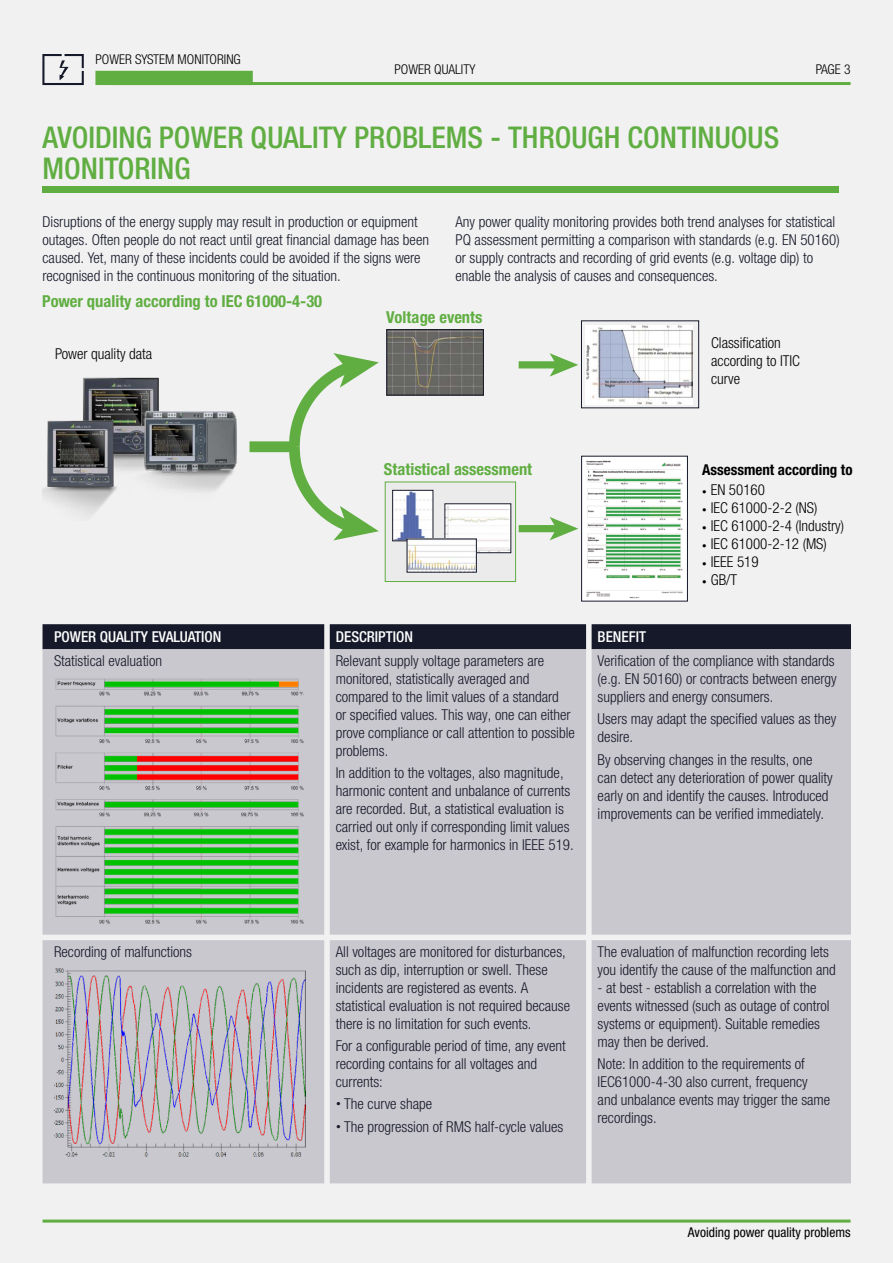
<style>
.page{position:relative;width:893px;height:1263px;background:#f1f1f1}
.page>*{position:absolute;margin:0;border:0;box-sizing:border-box;transform-origin:0 0}
.t1{font:500 condensed 30px/31.5px "Helvetica Neue LTW1 G";color:#60ae42}
.t2{font:700 condensed 16.5px "Helvetica Neue LTW1 G";color:#60ae42}
.t3{font:300 condensed 15px/18px "Helvetica Neue LTW1 G";color:#161929}
.t4{font:300 condensed 15px/18px "Helvetica Neue LTW1 G";color:#000}
.t5{font:500 condensed 15px "Helvetica Neue LTW1 G";color:#fff}
.t6{font:700 condensed 15px "Helvetica Neue LTW1 G";color:#000}
.t7{font:300 condensed 13.5px "Helvetica Neue LTW1 G";color:#000}
.t8{font:condensed 13.5px "Helvetica Neue LTW1 G";color:#000}
.s1{font-size:9px}
.s2{font-family:"Helvetica Neue";font-weight:400;font-stretch:normal}
</style>
<div class="page">
<hr style="left:111px;top:82px;width:739px;height:3px;background:#60ae42">
<div style="left:95px;top:71px;width:158px;height:14px;background:#60ae42"></div>
<svg style="left:42px;top:54px;width:42px;height:31px"></svg>
<div style="left:43px;top:186px;width:796px;height:7px;background:#60ae42"></div>
<div style="left:43px;top:624px;width:808px;height:25px;background:#161929"></div>
<div style="left:43px;top:649px;width:808px;height:534px;background:#cac8cf"></div>
<img style="left:54px;top:678px;width:252px;height:250px">
<img style="left:54px;top:968px;width:251px;height:190px">
<svg style="left:385px;top:482px;width:131px;height:99px"></svg>
<div style="left:385px;top:482px;width:131px;height:100px;border:1px solid #60ae42"></div>
<img style="left:583px;top:458px;width:103px;height:141px">
<div style="left:581px;top:456px;width:107px;height:145px;border:1px solid #161929"></div>
<img style="left:42px;top:377px;width:195px;height:138px">
<div style="left:249px;top:441px;width:47px;height:11px;background:#60ae42"></div>
<div style="left:519px;top:525px;width:39px;height:7px;background:#60ae42"></div>
<svg style="left:550px;top:517px;width:28px;height:23px"></svg>
<div style="left:519px;top:361px;width:39px;height:7px;background:#60ae42"></div>
<svg style="left:550px;top:353px;width:28px;height:24px"></svg>
<img style="left:586px;top:326px;width:107px;height:78px">
<img style="left:389px;top:331px;width:93px;height:62px">
<img style="left:394px;top:492px;width:37px;height:47px">
<img style="left:447px;top:506px;width:62px;height:45px">
<svg style="left:284px;top:353px;width:95px;height:187px"></svg>
<div style="left:581px;top:321px;width:118px;height:87px;border:1px solid #161929"></div>
<div style="left:387px;top:329px;width:97px;height:66px;border:1px solid #161929"></div>
<div style="left:392px;top:490px;width:41px;height:51px;border:1px solid #161929"></div>
<img style="left:409px;top:541px;width:65px;height:29px">
<hr style="left:43px;top:1219px;width:808px;height:3px;background:#60ae42">
<p class="t7" style="left:95px;top:51px;width:147px">POWER SYSTEM MONITORING</p>
<p class="t7" style="left:394px;top:62px;width:82px">POWER QUALITY</p>
<p class="t7" style="left:816px;top:62px;width:36px">PAGE 3</p>
<h1 class="t1" style="left:43px;top:122px;width:738px">AVOIDING POWER QUALITY PROBLEMS - THROUGH CONTINUOUS<br>MONITORING</h1>
<p class="t3" style="left:43px;top:212px;width:388px">Disruptions of the energy supply may result in production or equipment outages. Often people do not react until great financial damage has been caused. Yet, many of these incidents could be avoided if the signs were recognised in the continuous monitoring of the situation.</p>
<p class="t3" style="left:455px;top:212px;width:386px">Any power quality monitoring provides both trend analyses for statistical PQ assessment permitting a comparison with standards (e.g. EN 50160) or supply contracts and recording of grid events (e.g. voltage dip) to enable the analysis of causes and consequences.</p>
<p class="t2" style="left:42px;top:291px;width:281px">Power quality according to IEC 61000-4-30</p>
<p class="t4" style="left:55px;top:345px;width:99px">Power quality data</p>
<p class="t2" style="left:386px;top:307px;width:98px">Voltage events</p>
<p class="t2" style="left:384px;top:459px;width:150px">Statistical assessment</p>
<p class="t4" style="left:711px;top:334px;width:90px">Classification according to ITIC curve</p>
<p class="t6" style="left:702px;top:460px;width:152px">Assessment according to</p>
<p class="t4" style="left:702px;top:481px;width:64px"><span class="s1">•</span> EN 50160</p>
<p class="t4" style="left:702px;top:499px;width:117px"><span class="s1">•</span> IEC 61000-2-2 (NS)</p>
<p class="t4" style="left:702px;top:517px;width:144px"><span class="s1">•</span> IEC 61000-2-4 (Industry)</p>
<p class="t4" style="left:702px;top:535px;width:126px"><span class="s1">•</span> IEC 61000-2-12 (MS)</p>
<p class="t4" style="left:702px;top:553px;width:58px"><span class="s1">•</span> IEEE 519</p>
<p class="t4" style="left:702px;top:571px;width:36px"><span class="s1">•</span> GB/T</p>
<p class="t5" style="left:54px;top:628px;width:169px">POWER QUALITY EVALUATION</p>
<p class="t5" style="left:336px;top:628px;width:79px">DESCRIPTION</p>
<p class="t5" style="left:598px;top:628px;width:50px">BENEFIT</p>
<p class="t3" style="left:54px;top:652px;width:110px">Statistical evaluation</p>
<p class="t3" style="left:336px;top:652px;width:241px">Relevant supply voltage parameters are monitored, statistically averaged and compared to the limit values of a standard<br>or specified values. This way, one can either prove compliance or call attention to possible problems.</p>
<p class="t3" style="left:336px;top:764px;width:239px">In addition to the voltages, also magnitude, harmonic content and unbalance of currents are recorded. But, a statistical evaluation is carried out only if corresponding limit values exist, for example for harmonics in IEEE 519.</p>
<p class="t3" style="left:598px;top:652px;width:240px">Verification of the compliance with standards (e.g. EN 50160) or contracts between energy suppliers and energy consumers.</p>
<p class="t3" style="left:598px;top:710px;width:240px">Users may adapt the specified values as they desire.</p>
<p class="t3" style="left:598px;top:750px;width:237px">By observing changes in the results, one can detect any deterioration of power quality early on and identify the causes. Introduced improvements can be verified immediately.</p>
<p class="t3" style="left:54px;top:943px;width:140px">Recording of malfunctions</p>
<p class="t3" style="left:336px;top:943px;width:236px">All voltages are monitored for disturbances, such as dip, interruption or swell. These incidents are registered as events. A statistical evaluation is not required because there is no limitation for such events.</p>
<p class="t3" style="left:336px;top:1037px;width:232px">For a configurable period of time, any event recording contains for all voltages and currents:</p>
<p class="t3" style="left:336px;top:1095px;width:98px"><span class="s2">•</span> The curve shape</p>
<p class="t3" style="left:336px;top:1117px;width:229px"><span class="s2">•</span> The progression of RMS half-cycle values</p>
<p class="t3" style="left:598px;top:943px;width:240px">The evaluation of malfunction recording lets you identify the cause of the malfunction and</p>
<p class="t3" style="left:598px;top:979px;width:233px">- at best - establish a correlation with the events witnessed (such as outage of control systems or equipment). Suitable remedies may then be derived.</p>
<p class="t3" style="left:598px;top:1055px;width:234px">Note: In addition to the requirements of IEC61000-4-30 also current, frequency and unbalance events may trigger the same recordings.</p>
<p class="t8" style="left:688px;top:1224px;width:164px">Avoiding power quality problems</p>
</div>
